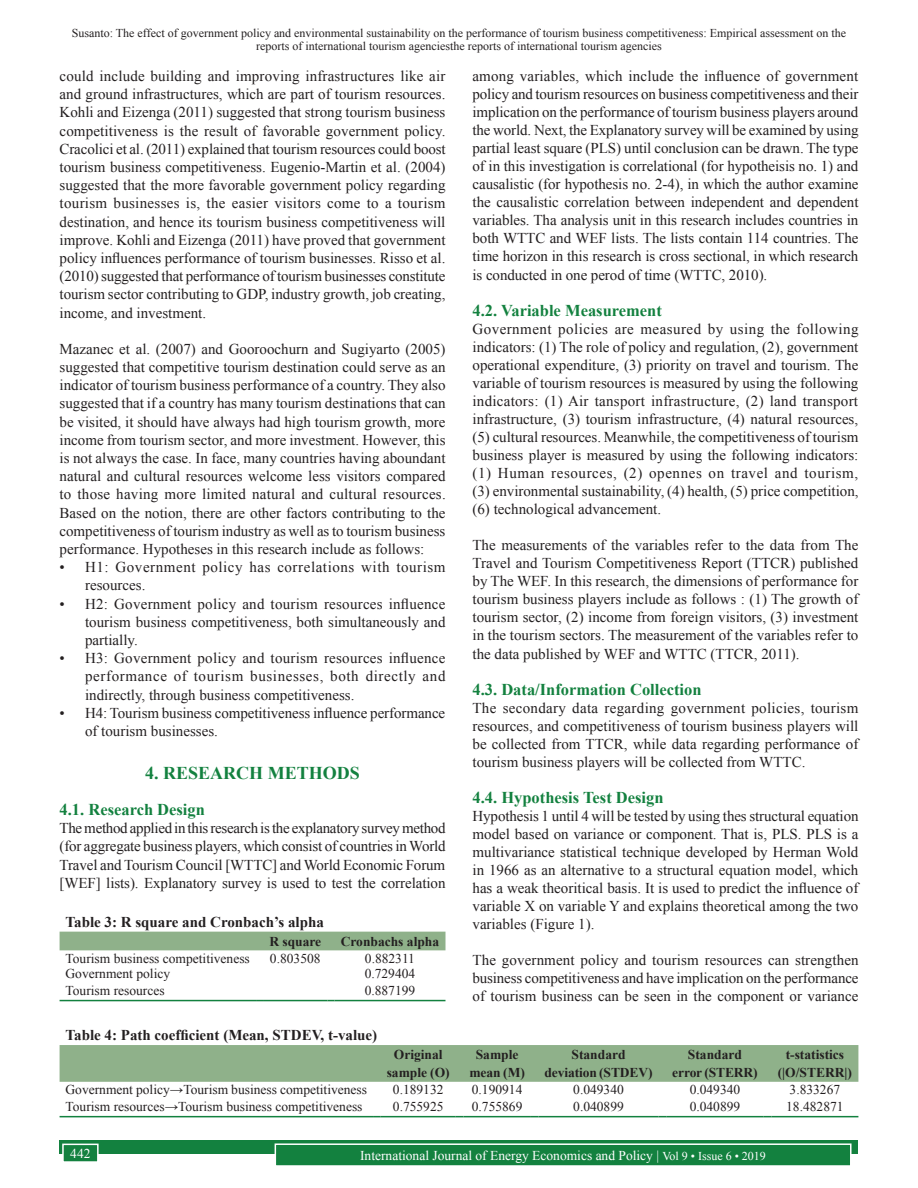
<style>
.page{position:relative;width:918px;height:1188px;background:#fff}
.page>*{position:absolute;margin:0;border:0;box-sizing:border-box;transform-origin:0 0}
.t1{font:700 18px "Times New Roman";color:#13813f}
.t2{font:700 16.5px "Times New Roman";color:#13813f}
.TX{font:15px/18px "Times New Roman";color:#231f20;text-align:justify}
.TX_No_After_Space{font:15px/18.1px "Times New Roman";color:#231f20;text-align:justify}
.L{font:15px/18.1px "Times New Roman";color:#231f20;text-align:justify}
.LL{font:15px/18.1px "Times New Roman";letter-spacing:-.005em;color:#231f20}
.TT{font:700 15px "Times New Roman";color:#231f20}
.L-2{font:15px/18.1px "Times New Roman";letter-spacing:.04em;color:#231f20}
.TB{font:13.5px "Times New Roman";color:#231f20}
.TCH{font:700 13.5px/18px "Times New Roman";color:#231f20;text-align:center}
.TBL{font:13.5px "Times New Roman";color:#231f20}
.t3{font:13.5px "Times New Roman";color:#fff}
.t4{font:12px/12.6px "Times New Roman";color:#231f20;text-align:center}
.s1{font-size:12px}
</style>
<div class="page">
<div style="left:60px;top:1140px;width:798px;height:13px;background:#13813f"></div>
<div style="left:275px;top:1144px;width:576px;height:22px;background:#13813f"></div>
<div style="left:275px;top:1143px;width:577px;height:24px;border:2px solid #fff"></div>
<div style="left:63px;top:1144px;width:35px;height:18px;background:#13813f"></div>
<div style="left:62px;top:1144px;width:37px;height:19px;border:2px solid #fff"></div>
<div style="left:60px;top:932px;width:386px;height:18px;background:#8fb18a"></div>
<hr style="left:60px;top:1000px;width:196px;height:1px;background:#13813f">
<hr style="left:263px;top:1000px;width:65px;height:1px;background:#13813f">
<hr style="left:334px;top:1000px;width:112px;height:1px;background:#13813f">
<div style="left:60px;top:1045px;width:798px;height:37px;background:#8fb18a"></div>
<hr style="left:60px;top:1116px;width:313px;height:1px;background:#13813f">
<hr style="left:381px;top:1116px;width:75px;height:1px;background:#13813f">
<hr style="left:463px;top:1116px;width:68px;height:1px;background:#13813f">
<hr style="left:539px;top:1116px;width:120px;height:1px;background:#13813f">
<hr style="left:666px;top:1116px;width:98px;height:1px;background:#13813f">
<hr style="left:771px;top:1116px;width:87px;height:1px;background:#13813f">
<p class="t4" style="left:72px;top:27px;width:776px">Susanto: The effect of government policy and environmental sustainability on the performance of tourism business competitiveness: Empirical assessment on the reports of international tourism agenciesthe reports of international tourism agencies</p>
<p class="TX" style="left:472px;top:67px;width:388px">among variables, which include the influence of government policy and tourism resources on business competitiveness and their implication on the performance of tourism business players around the world. Next, the Explanatory survey will be examined by using partial least square (PLS) until conclusion can be drawn. The type of in this investigation is correlational (for hypotheisis no. 1) and causalistic (for hypothesis no. 2-4), in which the author examine the causalistic correlation between independent and dependent variables. Tha analysis unit in this research includes countries in both WTTC and WEF lists. The lists contain 114 countries. The time horizon in this research is cross sectional, in which research is conducted in one perod of time (WTTC, 2010).</p>
<h2 class="t2" style="left:472px;top:299px;width:191px">4.2. Variable Measurement</h2>
<p class="TX" style="left:472px;top:319px;width:388px">Government policies are measured by using the following indicators: (1) The role of policy and regulation, (2), government operational expenditure, (3) priority on travel and tourism. The variable of tourism resources is measured by using the following indicators: (1) Air tansport infrastructure, (2) land transport infrastructure, (3) tourism infrastructure, (4) natural resources, (5) cultural resources. Meanwhile, the competitiveness of tourism business player is measured by using the following indicators: (1) Human resources, (2) opennes on travel and tourism, (3) environmental sustainability, (4) health, (5) price competition, (6) technological advancement.</p>
<p class="TX" style="left:472px;top:536px;width:387px">The measurements of the variables refer to the data from The Travel and Tourism Competitiveness Report (TTCR) published by The WEF. In this research, the dimensions of performance for tourism business players include as follows : (1) The growth of tourism sector, (2) income from foreign visitors, (3) investment in the tourism sectors. The measurement of the variables refer to the data published by WEF and WTTC (TTCR, 2011).</p>
<h2 class="t2" style="left:472px;top:678px;width:231px">4.3. Data/Information Collection</h2>
<p class="TX" style="left:472px;top:698px;width:387px">The secondary data regarding government policies, tourism resources, and competitiveness of tourism business players will be collected from TTCR, while data regarding performance of tourism business players will be collected from WTTC.</p>
<h2 class="t2" style="left:472px;top:786px;width:193px">4.4. Hypothesis Test Design</h2>
<p class="TX" style="left:472px;top:807px;width:388px">Hypothesis 1 until 4 will be tested by using thes structural equation model based on variance or component. That is, PLS. PLS is a multivariance statistical technique developed by Herman Wold in 1966 as an alternative to a structural equation model, which has a weak theoritical basis. It is used to predict the influence of variable X on variable Y and explains theoretical among the two variables (Figure 1).</p>
<p class="TX" style="left:472px;top:951px;width:388px">The government policy and tourism resources can strengthen business competitiveness and have implication on the performance of tourism business can be seen in the component or variance</p>
<p class="TX" style="left:60px;top:67px;width:388px">could include building and improving infrastructures like air and ground infrastructures, which are part of tourism resources.<br>Kohli and Eizenga (2011) suggested that strong tourism business competitiveness is the result of favorable government policy.<br>Cracolici et al. (2011) explained that tourism resources could boost tourism business competitiveness. Eugenio-Martin et al. (2004) suggested that the more favorable government policy regarding tourism businesses is, the easier visitors come to a tourism destination, and hence its tourism business competitiveness will improve. Kohli and Eizenga (2011) have proved that government policy influences performance of tourism businesses. Risso et al. (2010) suggested that performance of tourism businesses constitute tourism sector contributing to GDP, industry growth, job creating, income, and investment.</p>
<p class="TX_No_After_Space" style="left:60px;top:339px;width:388px">Mazanec et al. (2007) and Gooroochurn and Sugiyarto (2005) suggested that competitive tourism destination could serve as an indicator of tourism business performance of a country. They also suggested that if a country has many tourism destinations that can be visited, it should have always had high tourism growth, more income from tourism sector, and more investment. However, this is not always the case. In face, many countries having aboundant natural and cultural resources welcome less visitors compared to those having more limited natural and cultural resources.<br>Based on the notion, there are other factors contributing to the competitiveness of tourism industry as well as to tourism business performance. Hypotheses in this research include as follows:</p>
<p class="L-2" style="left:85px;top:558px;width:362px;text-indent:-26px">• H1: Government policy has correlations with tourism resources.</p>
<p class="L" style="left:85px;top:594px;width:362px;text-indent:-26px">• H2: Government policy and tourism resources influence tourism business competitiveness, both simultaneously and partially.</p>
<p class="L" style="left:85px;top:649px;width:362px;text-indent:-26px">• H3: Government policy and tourism resources influence performance of tourism businesses, both directly and indirectly, through business competitiveness.</p>
<p class="LL" style="left:85px;top:704px;width:362px;text-indent:-26px">• H4: Tourism business competitiveness influence performance of tourism businesses.</p>
<h1 class="t1" style="left:145px;top:760px;width:216px">4. RESEARCH METHODS</h1>
<h2 class="t2" style="left:60px;top:798px;width:147px">4.1. Research Design</h2>
<p class="TX" style="left:60px;top:819px;width:388px">The method applied in this research is the explanatory survey method (for aggregate business players, which consist of countries in World Travel and Tourism Council [WTTC] and World Economic Forum [WEF] lists). Explanatory survey is used to test the correlation</p>
<p class="TT" style="left:66px;top:911px;width:260px">Table 3: R square and Cronbach’s alpha</p>
<p class="TCH" style="left:269px;top:932px;width:53px">R square</p>
<p class="TCH" style="left:341px;top:932px;width:100px">Cronbachs alpha</p>
<p class="TB" style="left:66px;top:949px;width:186px">Tourism business competitiveness</p>
<p class="TB" style="left:270px;top:949px;width:52px">0.803508</p>
<p class="TB" style="left:365px;top:949px;width:52px">0.882311</p>
<p class="TB" style="left:66px;top:964px;width:106px">Government policy</p>
<p class="TB" style="left:365px;top:964px;width:52px">0.729404</p>
<p class="TBL" style="left:66px;top:981px;width:101px">Tourism resources</p>
<p class="TBL" style="left:365px;top:981px;width:52px">0.887199</p>
<p class="TT" style="left:66px;top:1025px;width:313px">Table 4: Path coefficient (Mean, STDEV, t‑value)</p>
<p class="TCH" style="left:387px;top:1046px;width:65px">Original sample (O)</p>
<p class="TCH" style="left:469px;top:1046px;width:57px">Sample mean (M)</p>
<p class="TCH" style="left:545px;top:1046px;width:110px">Standard deviation (STDEV)</p>
<p class="TCH" style="left:672px;top:1046px;width:87px">Standard error (STERR)</p>
<p class="TCH" style="left:778px;top:1046px;width:76px">t‑statistics (|O/STERR|)</p>
<p class="TB" style="left:66px;top:1081px;width:303px">Government policy→Tourism business competitiveness</p>
<p class="TB" style="left:393px;top:1081px;width:52px">0.189132</p>
<p class="TB" style="left:472px;top:1081px;width:52px">0.190914</p>
<p class="TB" style="left:573px;top:1081px;width:52px">0.049340</p>
<p class="TB" style="left:690px;top:1081px;width:52px">0.049340</p>
<p class="TB" style="left:790px;top:1081px;width:52px">3.833267</p>
<p class="TBL" style="left:66px;top:1097px;width:298px">Tourism resources→Tourism business competitiveness</p>
<p class="TBL" style="left:393px;top:1097px;width:52px">0.755925</p>
<p class="TBL" style="left:472px;top:1097px;width:52px">0.755869</p>
<p class="TBL" style="left:573px;top:1097px;width:52px">0.040899</p>
<p class="TBL" style="left:690px;top:1097px;width:52px">0.040899</p>
<p class="TBL" style="left:786px;top:1097px;width:59px">18.482871</p>
<p class="t3" style="left:70px;top:1144px;width:22px">442</p>
<p class="t3" style="left:360px;top:1146px;width:407px">International Journal of Energy Economics and Policy | <span class="s1">Vol 9 • Issue 6 • 2019</span></p>
</div>
